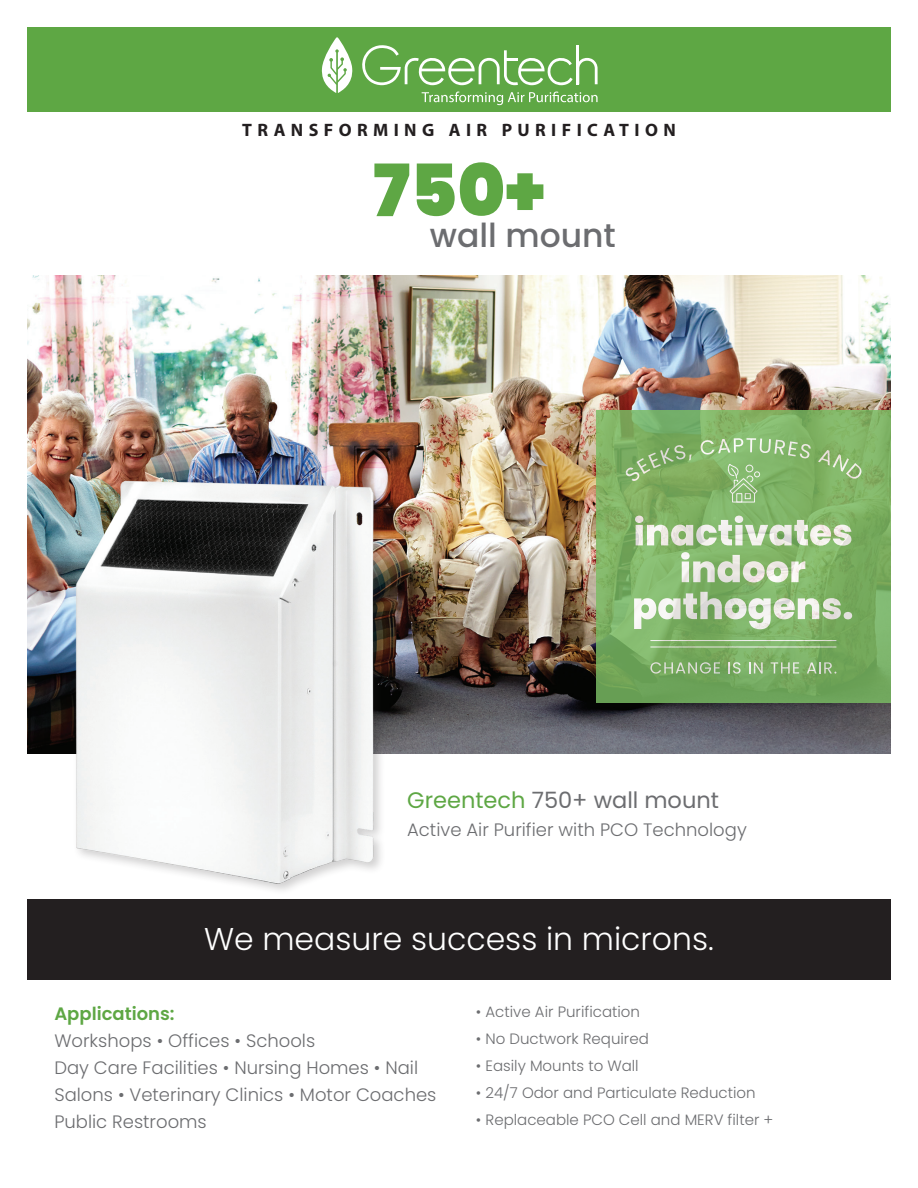
<style>
.page{position:relative;width:918px;height:1188px;background:#fff}
.page>*{position:absolute;margin:0;border:0;box-sizing:border-box;transform-origin:0 0}
.t1{font:900 72px "Poppins";color:#5ea744}
.t2{font:500 33px "Poppins";color:#6c6d70}
.t3{font:300 31.5px "Poppins";color:#fff}
.t4{font:22.5px "Poppins";color:#6c6d70}
.t5{font:300 18px/27px "Poppins";color:#6c6d70}
.t6{font:700 18px "Myriad Pro";letter-spacing:.3em;color:#231f20}
.t7{font:600 18px "Poppins";color:#5ea744}
.t8{font:300 15px "Poppins";color:#6c6d70}
.s1{color:#5ea744}
</style>
<div class="page">
<img style="left:27px;top:275px;width:864px;height:479px">
<div style="left:27px;top:899px;width:864px;height:81px;background:#231f20"></div>
<div style="left:27px;top:27px;width:864px;height:84px;background:#5ea744"></div>
<svg style="left:597px;top:410px;width:294px;height:293px;background:#7bae62"></svg>
<svg style="left:681px;top:552px;width:124px;height:30px;background:#b4cda3"></svg>
<svg style="left:634px;top:592px;width:218px;height:37px"></svg>
<svg style="left:626px;top:445px;width:66px;height:36px;background:#87b06c"></svg>
<svg style="left:818px;top:450px;width:44px;height:29px"></svg>
<hr style="left:650px;top:640px;width:186px;height:1px;background:#fff">
<hr style="left:650px;top:647px;width:186px;height:1px;background:#fff">
<div style="left:732px;top:493px;width:23px;height:9px;border:1px solid #fff"></div>
<div style="left:737px;top:493px;width:5px;height:9px;border:1px solid #fff"></div>
<svg style="left:700px;top:438px;width:111px;height:61px;background:#8cba74"></svg>
<svg style="left:635px;top:516px;width:216px;height:30px;background:#b4cda3"></svg>
<svg style="left:650px;top:662px;width:70px;height:12px"></svg>
<svg style="left:728px;top:662px;width:13px;height:12px"></svg>
<svg style="left:749px;top:662px;width:14px;height:12px"></svg>
<svg style="left:771px;top:662px;width:28px;height:12px"></svg>
<svg style="left:807px;top:662px;width:29px;height:12px"></svg>
<img style="left:37px;top:473px;width:378px;height:418px">
<svg style="left:322px;top:37px;width:31px;height:56px"></svg>
<svg style="left:362px;top:45px;width:236px;height:40px"></svg>
<svg style="left:422px;top:92px;width:176px;height:13px"></svg>
<p class="t6" style="left:242px;top:118px;width:435px">TRANSFORMING AIR PURIFICATION</p>
<h1 class="t1" style="left:373px;top:149px;width:173px">750+</h1>
<h2 class="t2" style="left:430px;top:216px;width:188px">wall mount</h2>
<p class="t4" style="left:407px;top:787px;width:313px"><span class="s1">Greentech</span> 750+ wall mount</p>
<p class="t5" style="left:407px;top:817px;width:341px">Active Air Purifier with PCO Technology</p>
<h3 class="t3" style="left:204px;top:921px;width:511px">We measure success in microns.</h3>
<p class="t7" style="left:54px;top:1003px;width:122px">Applications:</p>
<p class="t5" style="left:54px;top:1027px;width:384px">Workshops • Offices • Schools<br>Day Care Facilities • Nursing Homes • Nail Salons • Veterinary Clinics • Motor Coaches Public Restrooms</p>
<p class="t8" style="left:476px;top:1003px;width:166px">• Active Air Purification</p>
<p class="t8" style="left:476px;top:1030px;width:174px">• No Ductwork Required</p>
<p class="t8" style="left:476px;top:1057px;width:164px">• Easily Mounts to Wall</p>
<p class="t8" style="left:476px;top:1084px;width:281px">• 24/7 Odor and Particulate Reduction</p>
<p class="t8" style="left:476px;top:1111px;width:299px">• Replaceable PCO Cell and MERV filter +</p>
</div>
